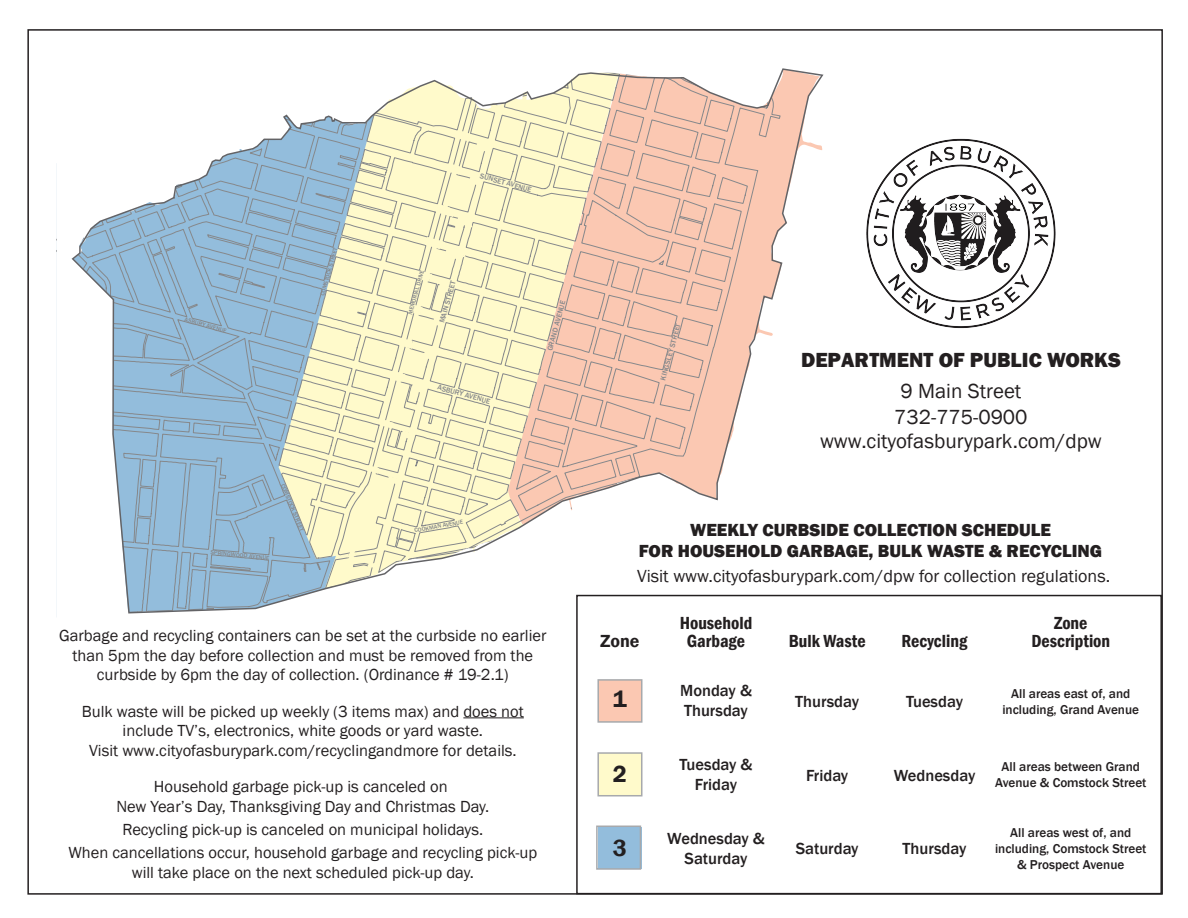
<style>
.page{position:relative;width:1188px;height:918px;background:#fff}
.page>*{position:absolute;margin:0;border:0;box-sizing:border-box;transform-origin:0 0}
.t1{font:124.5px "ESRI North";color:#fff}
.t2{font:600 24px "Franklin Gothic";color:#231f20}
.t3{font:21px/24.3px "Franklin Gothic";color:#231f20;text-align:center}
.t4{font:800 21px "Franklin Gothic";color:#231f20}
.t5{font:800 18px/21.6px "Franklin Gothic";color:#231f20;text-align:center}
.t6{font:18px "Franklin Gothic";color:#231f20}
.t7{font:600 condensed 18px/18px "Franklin Gothic";color:#231f20;text-align:center}
.t8{font:600 18px "Franklin Gothic";color:#231f20}
.t9{font:16.5px/19.8px "Franklin Gothic";color:#231f20;text-align:center}
.t10{font:500 16.5px/19.8px "Franklin Gothic";color:#231f20;text-align:center}
.t11{font:500 13.2px/15.9px "Franklin Gothic";color:#231f20;text-align:center}
.t12{font:500 7.5px "Franklin Gothic";color:#86888b}
.t13{font:500 6px "Franklin Gothic";color:#86888b}
</style>
<div class="page">
<div style="left:576px;top:595px;width:586px;height:299px;background:#fff;border:2px solid #231f20"></div>
<div style="left:597px;top:752px;width:45px;height:44px;background:#fffacb;border:2px solid #a7a9ac"></div>
<div style="left:597px;top:679px;width:45px;height:44px;background:#fbc8b2;border:2px solid #a7a9ac"></div>
<div style="left:598px;top:827px;width:44px;height:42px;background:#93bddc"></div>
<img style="left:866px;top:138px;width:190px;height:190px">
<svg style="left:71px;top:68px;width:754px;height:546px"></svg>
<div style="left:596px;top:826px;width:45px;height:44px;border:2px solid #a7a9ac"></div>
<hr style="left:463px;top:717px;width:61px;height:1px;background:#231f20">
<p class="t13" style="left:186px;top:316px;width:45px;rotate:15deg">ASBURY AVENUE</p>
<p class="t13" style="left:319px;top:295px;width:52px;rotate:-75deg">COMSTOCK STREET</p>
<p class="t13" style="left:211px;top:548px;width:61px;rotate:6deg">SPRINGWOOD AVENUE</p>
<p class="t13" style="left:286px;top:483px;width:52px;rotate:67deg">COMSTOCK STREET</p>
<p class="t12" style="left:481px;top:171px;width:55px;rotate:15deg">SUNSET AVENUE</p>
<p class="t13" style="left:407px;top:314px;width:48px;rotate:-75deg">MEMORIAL DRIVE</p>
<p class="t12" style="left:438px;top:322px;width:45px;rotate:-75deg">MAIN STREET</p>
<p class="t12" style="left:439px;top:383px;width:56px;rotate:15deg">ASBURY AVENUE</p>
<p class="t12" style="left:545px;top:349px;width:53px;rotate:-75deg">GRAND AVENUE</p>
<p class="t13" style="left:414px;top:527px;width:51px;rotate:-10deg">COOKMAN AVENUE</p>
<p class="t12" style="left:659px;top:379px;width:60px;rotate:-75deg">KINGSLEY STREET</p>
<p class="t4" style="left:801px;top:346px;width:321px">DEPARTMENT OF PUBLIC WORKS</p>
<p class="t3" style="left:901px;top:380px;width:122px">9 Main Street</p>
<p class="t3" style="left:820px;top:405px;width:283px">732-775-0900 www.cityofasburypark.com/dpw</p>
<p class="t5" style="left:639px;top:519px;width:465px">WEEKLY CURBSIDE COLLECTION SCHEDULE<br>FOR HOUSEHOLD GARBAGE, BULK WASTE &amp; RECYCLING</p>
<p class="t6" style="left:637px;top:565px;width:475px">Visit www.cityofasburypark.com/dpw for collection regulations.</p>
<p class="t9" style="left:59px;top:626px;width:489px">Garbage and recycling containers can be set at the curbside no earlier than 5pm the day before collection and must be removed from the curbside by 6pm the day of collection. (Ordinance # 19-2.1)</p>
<p class="t8" style="left:600px;top:630px;width:41px">Zone</p>
<h2 class="t2" style="left:613px;top:684px;width:16px">1</h2>
<p class="t9" style="left:82px;top:702px;width:444px">Bulk waste will be picked up weekly (3 items max) and does not include TV’s, electronics, white goods or yard waste.<br>Visit www.cityofasburypark.com/recyclingandmore for details.</p>
<h1 class="t1" style="left:68px;top:740px;width:101px">®</h1>
<h2 class="t2" style="left:613px;top:759px;width:16px">2</h2>
<p class="t9" style="left:116px;top:777px;width:374px">Household garbage pick-up is canceled on<br>New Year’s Day, Thanksgiving Day and Christmas Day.</p>
<p class="t9" style="left:68px;top:818px;width:471px;line-height:23.1px">Recycling pick-up is canceled on municipal holidays.<br>When cancellations occur, household garbage and recycling pick-up</p>
<p class="t9" style="left:132px;top:863px;width:344px">will take place on the next scheduled pick-up day.</p>
<h2 class="t2" style="left:613px;top:833px;width:16px">3</h2>
<p class="t7" style="left:680px;top:614px;width:74px">Household<br>Garbage</p>
<p class="t10" style="left:680px;top:681px;width:73px;text-align:left">Monday &amp;<br>Thursday</p>
<p class="t10" style="left:680px;top:755px;width:74px">Tuesday &amp;<br>Friday</p>
<p class="t10" style="left:667px;top:829px;width:99px">Wednesday &amp;<br>Saturday</p>
<p class="t7" style="left:789px;top:632px;width:78px">Bulk Waste</p>
<p class="t10" style="left:795px;top:692px;width:65px">Thursday</p>
<p class="t10" style="left:806px;top:765px;width:44px">Friday</p>
<p class="t10" style="left:796px;top:838px;width:64px">Saturday</p>
<p class="t7" style="left:902px;top:632px;width:67px">Recycling</p>
<p class="t10" style="left:906px;top:692px;width:58px">Tuesday</p>
<p class="t10" style="left:894px;top:765px;width:83px">Wednesday</p>
<p class="t10" style="left:903px;top:838px;width:65px">Thursday</p>
<p class="t7" style="left:1031px;top:614px;width:80px">Zone<br>Description</p>
<p class="t11" style="left:1002px;top:686px;width:138px">All areas east of, and including, Grand Avenue</p>
<p class="t11" style="left:995px;top:759px;width:153px">All areas between Grand<br>Avenue &amp; Comstock Street</p>
<p class="t11" style="left:995px;top:825px;width:153px">All areas west of, and including, Comstock Street &amp; Prospect Avenue</p>
</div>
